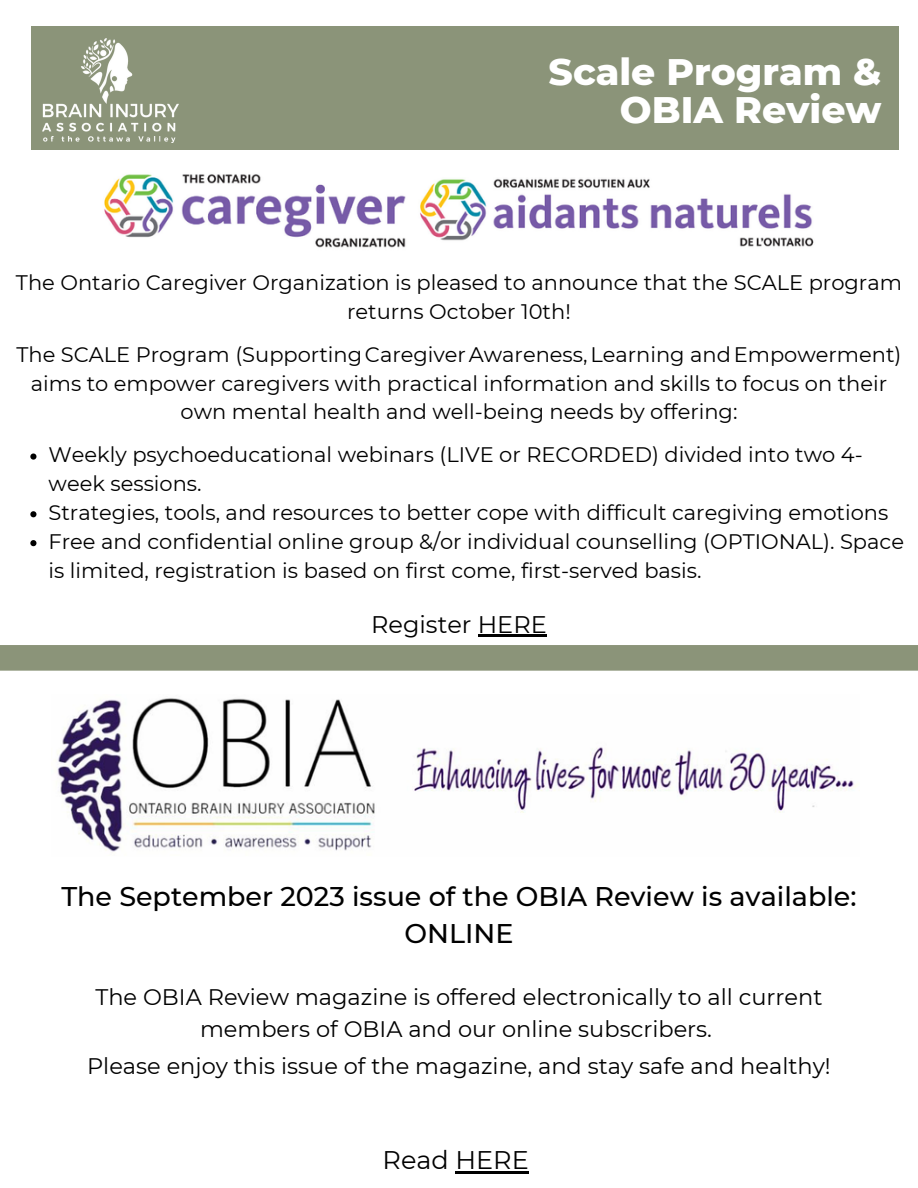
<style>
.page{position:relative;width:918px;height:1188px;background:#fff}
.page>*{position:absolute;margin:0;border:0;box-sizing:border-box;transform-origin:0 0}
.t1{font:800 37.65px/38.2px "Montserrat";color:#fff;text-align:right}
.t2{font:500 27px "Montserrat";color:#000}
.t3{font:25.5px "Montserrat";color:#000}
.t4{font:24px "Montserrat";color:#000}
.t5{font:22.5px/31.5px "Montserrat";color:#000;text-align:center}
.t6{font:21px/28.8px "Montserrat";color:#000}
</style>
<div class="page">
<div style="left:31px;top:27px;width:868px;height:123px;background:#8b9479"></div>
<img style="left:42px;top:39px;width:136px;height:103px">
<div style="left:0;top:645px;width:918px;height:26px;background:#8b9479"></div>
<img style="left:104px;top:174px;width:710px;height:74px">
<img style="left:57px;top:698px;width:800px;height:154px">
<svg style="left:30px;top:454px;width:6px;height:6px"></svg>
<svg style="left:30px;top:511px;width:6px;height:6px"></svg>
<svg style="left:30px;top:540px;width:6px;height:6px"></svg>
<hr style="left:478px;top:635px;width:69px;height:2px;background:#000">
<hr style="left:455px;top:1171px;width:74px;height:3px;background:#000">
<p class="t1" style="left:549px;top:52px;width:334px">Scale Program &amp;<br>OBIA Review</p>
<p class="t6" style="left:16px;top:268px;width:888px;text-align:center">The Ontario Caregiver Organization is pleased to announce that the SCALE program returns October 10th!</p>
<p class="t6" style="left:16px;top:340px;width:887px;text-align:center">The SCALE Program (SupportingCaregiverAwareness,Learning andEmpowerment) aims to empower caregivers with practical information and skills to focus on their own mental health and well-being needs by offering:</p>
<p class="t6" style="left:49px;top:440px;width:816px">Weekly psychoeducational webinars (LIVE or RECORDED) divided into two 4- week sessions.</p>
<p class="t6" style="left:49px;top:498px;width:841px">Strategies, tools, and resources to better cope with difficult caregiving emotions</p>
<p class="t6" style="left:49px;top:527px;width:857px">Free and confidential online group &amp;/or individual counselling (OPTIONAL). Space is limited, registration is based on first come, first-served basis.</p>
<p class="t4" style="left:371px;top:609px;width:177px">Register HERE</p>
<p class="t2" style="left:61px;top:880px;width:797px">The September 2023 issue of the OBIA Review is available:</p>
<p class="t2" style="left:405px;top:917px;width:110px">ONLINE</p>
<p class="t5" style="left:95px;top:982px;width:729px">The OBIA Review magazine is offered electronically to all current members of OBIA and our online subscribers.</p>
<p class="t5" style="left:87px;top:1051px;width:745px">Please enjoy this issue of the magazine, and stay safe and healthy!</p>
<p class="t3" style="left:383px;top:1145px;width:148px">Read HERE</p>
</div>
